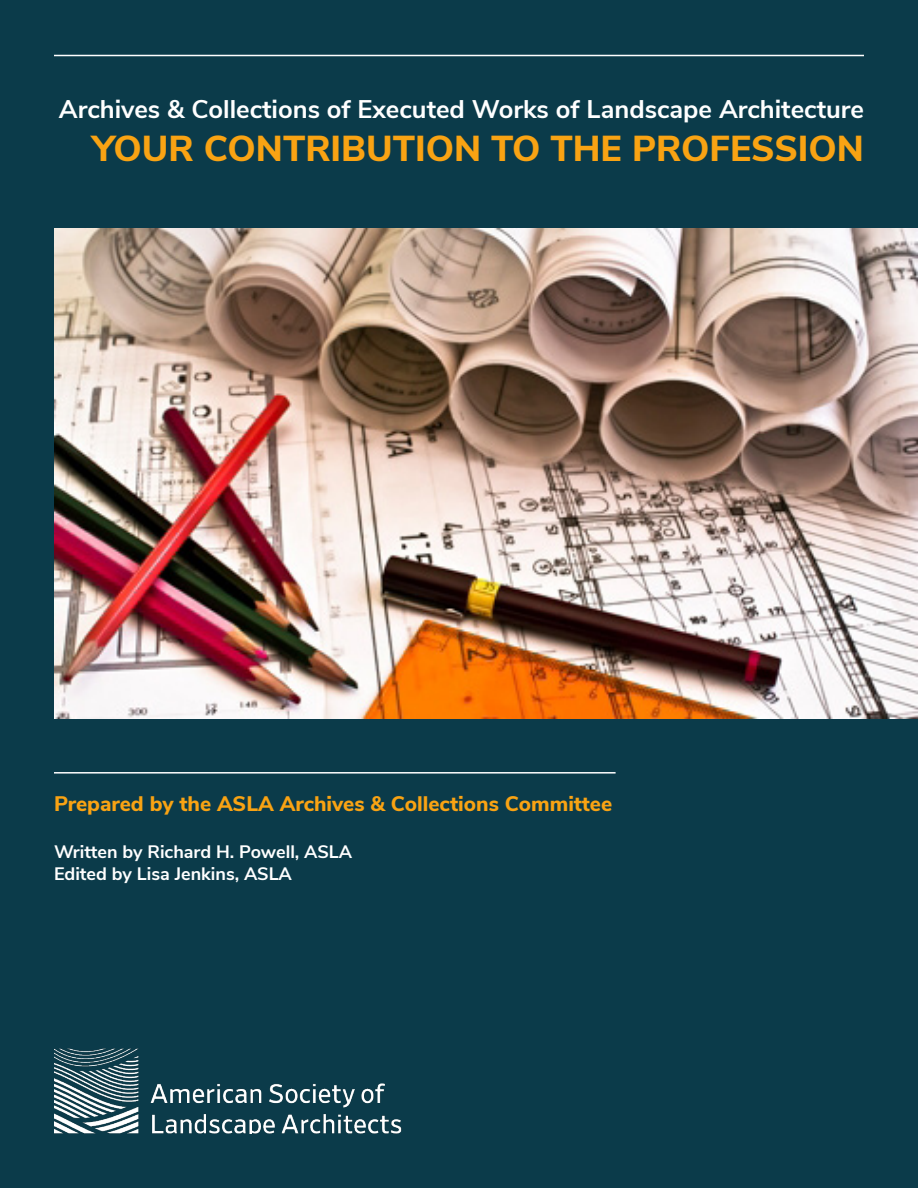
<style>
.page{position:relative;width:918px;height:1188px;background:#0b3b4a}
.page>*{position:absolute;margin:0;border:0;box-sizing:border-box;transform-origin:0 0}
.t1{font:800 36px "Nunito Sans";color:#f9a313}
.t2{font:700 25.5px "Nunito Sans";color:#fff}
.t3{font:800 21px "Nunito Sans";color:#f9a313}
.t4{font:700 18px "Nunito Sans";color:#fff}
</style>
<div class="page">
<hr style="left:54px;top:55px;width:810px;height:1px;background:#fff">
<img style="left:54px;top:1048px;width:348px;height:86px">
<img style="left:54px;top:229px;width:864px;height:490px">
<hr style="left:54px;top:772px;width:562px;height:2px;background:#fff">
<p class="t2" style="left:59px;top:91px;width:807px">Archives &amp; Collections of Executed Works of Landscape Architecture</p>
<p class="t1" style="left:92px;top:122px;width:773px">YOUR CONTRIBUTION TO THE PROFESSION</p>
<p class="t3" style="left:54px;top:789px;width:560px">Prepared by the ASLA Archives &amp; Collections Committee</p>
<p class="t4" style="left:54px;top:839px;width:300px">Written by Richard H. Powell, ASLA</p>
<p class="t4" style="left:54px;top:860px;width:239px">Edited by Lisa Jenkins, ASLA</p>
</div>
